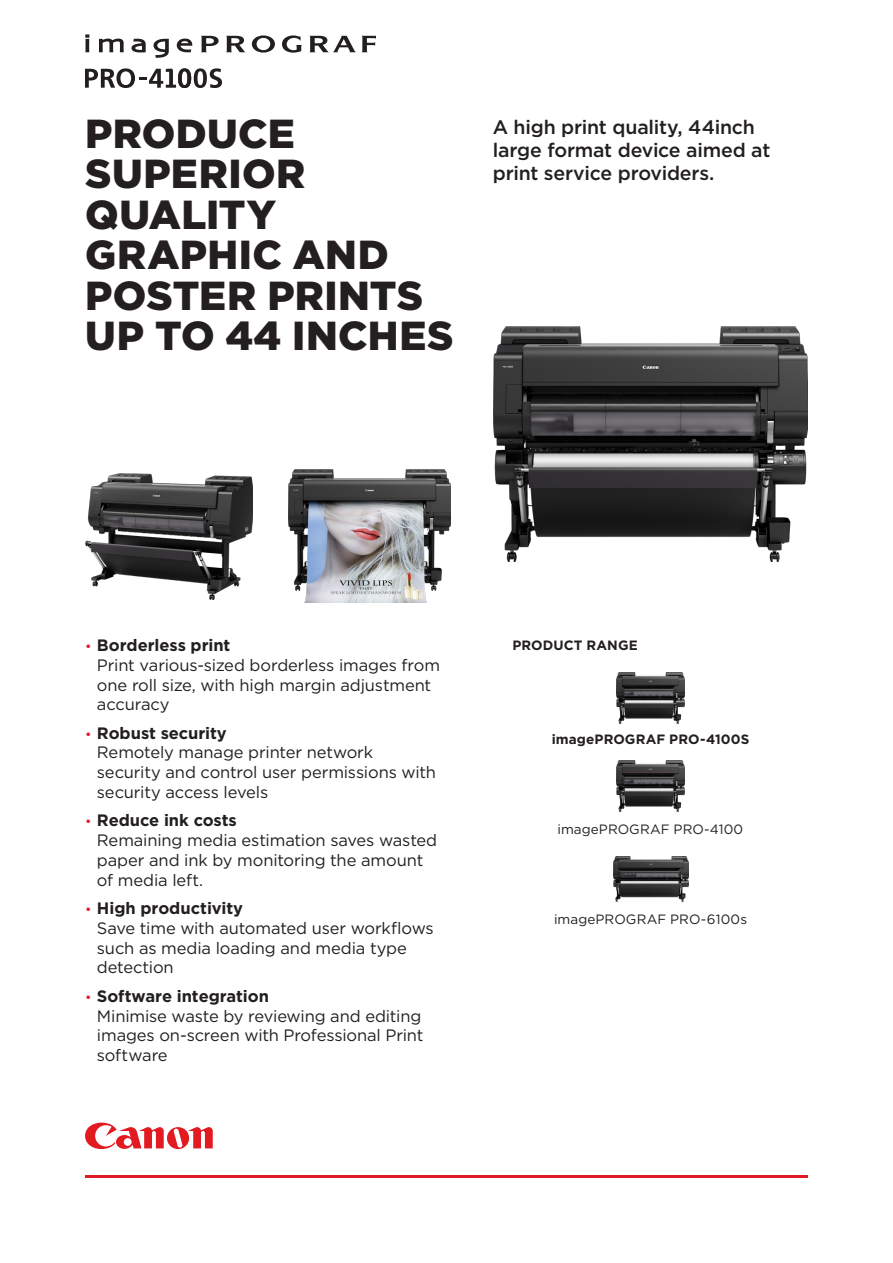
<style>
.page{position:relative;width:893px;height:1263px;background:#fff}
.page>*{position:absolute;margin:0;border:0;box-sizing:border-box;transform-origin:0 0}
.COVER_HEADER_LARGE{font:900 40.5px/40.5px "Gotham";letter-spacing:.01em;color:#231f20}
.INTRO{font:500 19.5px/23.4px "Gotham";letter-spacing:-.01em;color:#231f20}
.t1{font:16.5px/19.8px "Gotham";letter-spacing:-.01em;color:#231f20}
.BODY{font:13.5px "Gotham";letter-spacing:.005em;color:#231f20}
.BODY-2{font:700 13.5px "Gotham";letter-spacing:.005em;color:#231f20}
.SUBHEAD{font:700 13.5px "Gotham";letter-spacing:.01em;color:#231f20}
.s1{font-size:13.5px;color:#e21a21}
.s2{font-weight:700}
</style>
<div class="page">
<svg style="left:85px;top:1122px;width:128px;height:28px"></svg>
<hr style="left:85px;top:1175px;width:723px;height:3px;background:#e21a21">
<img style="left:493px;top:327px;width:315px;height:235px">
<img style="left:288px;top:470px;width:162px;height:133px">
<img style="left:85px;top:474px;width:168px;height:125px">
<img style="left:617px;top:673px;width:68px;height:50px">
<svg style="left:85px;top:68px;width:137px;height:20px"></svg>
<svg style="left:201px;top:36px;width:18px;height:16px"></svg>
<svg style="left:226px;top:36px;width:19px;height:16px"></svg>
<svg style="left:252px;top:35px;width:23px;height:18px"></svg>
<svg style="left:282px;top:35px;width:20px;height:18px"></svg>
<svg style="left:309px;top:36px;width:67px;height:16px"></svg>
<svg style="left:85px;top:34px;width:4px;height:18px"></svg>
<svg style="left:99px;top:39px;width:25px;height:13px"></svg>
<svg style="left:131px;top:39px;width:15px;height:13px"></svg>
<svg style="left:154px;top:39px;width:15px;height:19px"></svg>
<svg style="left:177px;top:39px;width:15px;height:13px"></svg>
<img style="left:613px;top:856px;width:75px;height:45px">
<img style="left:617px;top:760px;width:68px;height:51px">
<p class="COVER_HEADER_LARGE" style="left:85px;top:112px;width:370px">PRODUCE<br>SUPERIOR<br>QUALITY<br>GRAPHIC AND<br>POSTER PRINTS<br>UP TO 44 INCHES</p>
<p class="INTRO" style="left:493px;top:115px;width:279px">A high print quality, 44inch large format device aimed at print service providers.</p>
<p class="t1" style="left:97px;top:635px;width:345px;text-indent:-12px"><span class="s1">•</span> <span class="s2">Borderless print<br></span>Print various-sized borderless images from one roll size, with high margin adjustment accuracy</p>
<p class="t1" style="left:97px;top:722px;width:340px;text-indent:-12px"><span class="s1">•</span> <span class="s2">Robust security<br></span>Remotely manage printer network security and control user permissions with security access levels</p>
<p class="t1" style="left:97px;top:810px;width:342px;text-indent:-12px"><span class="s1">•</span> <span class="s2">Reduce ink costs<br></span>Remaining media estimation saves wasted paper and ink by monitoring the amount of media left.</p>
<p class="t1" style="left:97px;top:898px;width:338px;text-indent:-12px"><span class="s1">•</span> <span class="s2">High productivity<br></span>Save time with automated user workflows such as media loading and media type detection</p>
<p class="t1" style="left:97px;top:986px;width:328px;text-indent:-12px"><span class="s1">•</span> <span class="s2">Software integration<br></span>Minimise waste by reviewing and editing images on-screen with Professional Print software</p>
<p class="SUBHEAD" style="left:512px;top:636px;width:127px">PRODUCT RANGE</p>
<p class="BODY-2" style="left:552px;top:730px;width:199px">imagePROGRAF PRO-4100S</p>
<p class="BODY" style="left:557px;top:820px;width:187px">imagePROGRAF PRO-4100</p>
<p class="BODY" style="left:554px;top:910px;width:195px">imagePROGRAF PRO-6100s</p>
</div>
